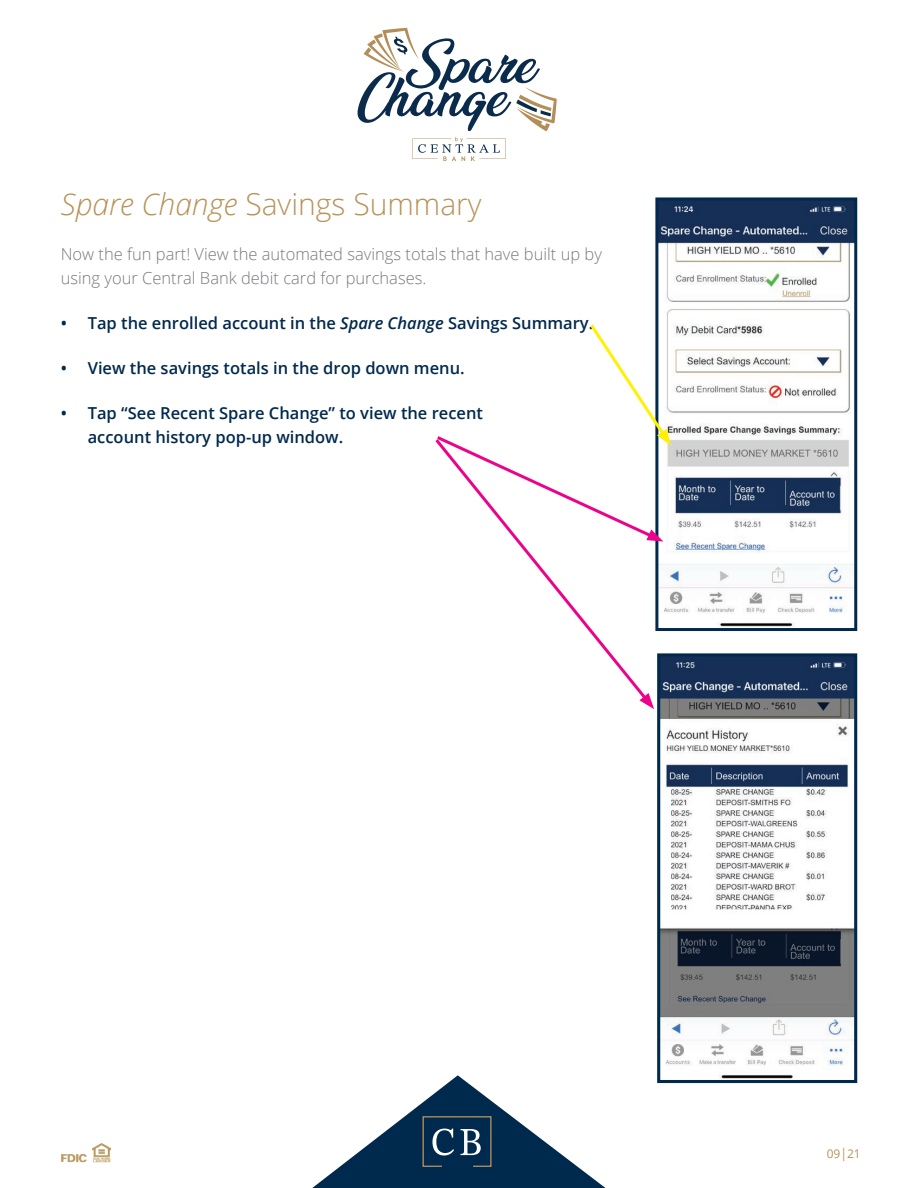
<style>
.page{position:relative;width:918px;height:1188px;background:#fff}
.page>*{position:absolute;margin:0;border:0;box-sizing:border-box;transform-origin:0 0}
.t1{font:300 30px "Open Sans";color:#b79256}
.t2{font:600 16.5px/24px "Open Sans";color:#00294e}
.t3{font:300 16.5px/24px "Open Sans";color:#75787e}
.t4{font:12px "Open Sans";color:#b79256}
.s1{font-style:italic}
.s2{font-size:13.5px}
</style>
<div class="page">
<svg style="left:312px;top:1075px;width:294px;height:113px"></svg>
<svg style="left:357px;top:28px;width:200px;height:133px"></svg>
<img style="left:61px;top:1143px;width:51px;height:20px">
<img style="left:659px;top:201px;width:194px;height:426px">
<div style="left:655px;top:197px;width:202px;height:434px;border:3px solid #00294e"></div>
<svg style="left:517px;top:542px;width:126px;height:151px"></svg>
<svg style="left:639px;top:693px;width:15px;height:16px"></svg>
<svg style="left:435px;top:321px;width:236px;height:221px"></svg>
<img style="left:661px;top:657px;width:192px;height:422px">
<div style="left:657px;top:653px;width:200px;height:430px;border:3px solid #00294e"></div>
<h1 class="t1" style="left:61px;top:184px;width:422px"><span class="s1">Spare Change</span> Savings Summary</h1>
<p class="t3" style="left:61px;top:242px;width:543px">Now the fun part! View the automated savings totals that have built up by using your Central Bank debit card for purchases.</p>
<p class="t2" style="left:61px;top:311px;width:534px">• Tap the enrolled account in the <span class="s1">Spare Change</span> Savings Summary.</p>
<p class="t2" style="left:61px;top:356px;width:406px">• View the savings totals in the drop down menu.</p>
<p class="t2" style="left:88px;top:401px;width:397px;text-indent:-27px">• Tap “See Recent Spare Change” to view the recent account history pop-up window.</p>
<p class="t4" style="left:827px;top:1145px;width:36px">09<span class="s2">|</span>21</p>
</div>
